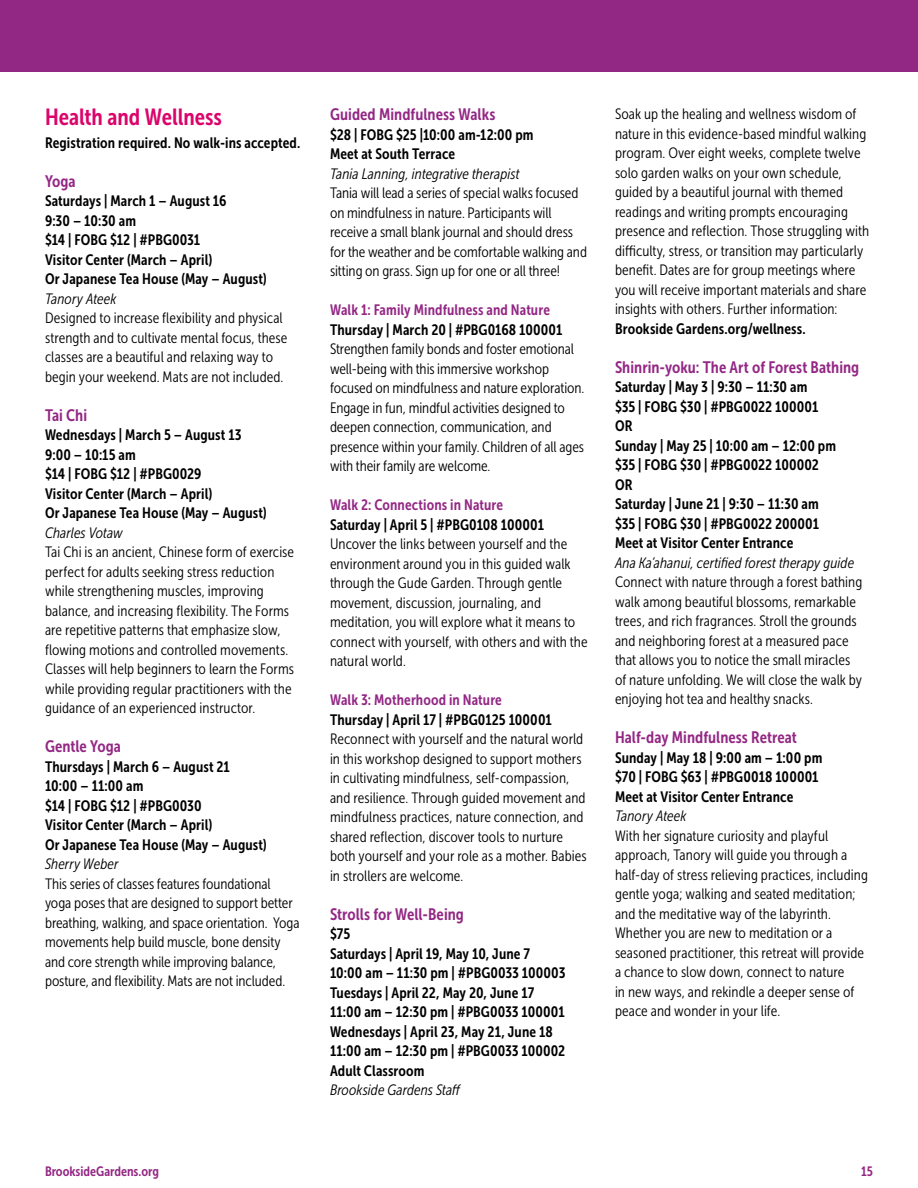
<style>
.page{position:relative;width:918px;height:1188px;background:#fff}
.page>*{position:absolute;margin:0;border:0;box-sizing:border-box;transform-origin:0 0}
.t1{font:23.25px "Museo Sans Cond 700";color:#db046a}
.t2{font:16.5px "Museo Sans Cond 700";letter-spacing:.005em;color:#932784}
.t3{font:15px/19.5px "Museo Sans Cond 300";letter-spacing:.005em;color:#000}
.t4{font:15px/19.5px "Museo Sans Cond 700";letter-spacing:.005em;color:#000}
.t5{font:italic 15px "Museo Sans Cond 300";letter-spacing:.005em;color:#000}
.t6{font:15px "Museo Sans Cond 700";letter-spacing:.005em;color:#932784}
.t7{font:13.5px "Museo Sans Cond 700";color:#932784}
.s1{font-family:"Museo Sans Cond 700"}
</style>
<div class="page">
<div style="left:0;top:0;width:918px;height:72px;background:#932784"></div>
<h3 class="t1" style="left:45px;top:104px;width:178px">Health and Wellness</h3>
<p class="t4" style="left:45px;top:133px;width:257px">Registration required. No walk-ins accepted.</p>
<p class="t2" style="left:45px;top:172px;width:32px">Yoga</p>
<p class="t4" style="left:45px;top:192px;width:183px">Saturdays | March 1 – August 16</p>
<p class="t4" style="left:45px;top:211px;width:93px">9:30 – 10:30 am</p>
<p class="t4" style="left:45px;top:231px;width:157px">$14 | FOBG $12 | #PBG0031</p>
<p class="t4" style="left:45px;top:250px;width:223px">Visitor Center (March – April)<br>Or Japanese Tea House (May – August)</p>
<p class="t5" style="left:45px;top:291px;width:73px">Tanory Ateek</p>
<p class="t3" style="left:45px;top:309px;width:244px">Designed to increase flexibility and physical strength and to cultivate mental focus, these classes are a beautiful and relaxing way to begin your weekend. Mats are not included.</p>
<p class="t2" style="left:45px;top:406px;width:44px">Tai Chi</p>
<p class="t4" style="left:45px;top:426px;width:198px">Wednesdays | March 5 – August 13</p>
<p class="t4" style="left:45px;top:445px;width:92px">9:00 – 10:15 am</p>
<p class="t4" style="left:45px;top:465px;width:158px">$14 | FOBG $12 | #PBG0029</p>
<p class="t4" style="left:45px;top:484px;width:169px">Visitor Center (March – April)</p>
<p class="t4" style="left:45px;top:504px;width:223px">Or Japanese Tea House (May – August)</p>
<p class="t5" style="left:45px;top:525px;width:79px">Charles Votaw</p>
<p class="t3" style="left:45px;top:543px;width:251px">Tai Chi is an ancient, Chinese form of exercise perfect for adults seeking stress reduction while strengthening muscles, improving balance, and increasing flexibility. The Forms are repetitive patterns that emphasize slow, flowing motions and controlled movements.<br>Classes will help beginners to learn the Forms while providing regular practitioners with the guidance of an experienced instructor.</p>
<p class="t2" style="left:45px;top:738px;width:77px">Gentle Yoga</p>
<p class="t4" style="left:45px;top:757px;width:186px">Thursdays | March 6 – August 21</p>
<p class="t4" style="left:45px;top:777px;width:100px">10:00 – 11:00 am</p>
<p class="t4" style="left:45px;top:796px;width:158px">$14 | FOBG $12 | #PBG0030</p>
<p class="t4" style="left:45px;top:816px;width:223px">Visitor Center (March – April)<br>Or Japanese Tea House (May – August)</p>
<p class="t5" style="left:45px;top:856px;width:75px">Sherry Weber</p>
<p class="t3" style="left:45px;top:874px;width:256px">This series of classes features foundational yoga poses that are designed to support better breathing, walking, and space orientation. Yoga movements help build muscle, bone density and core strength while improving balance, posture, and flexibility. Mats are not included.</p>
<p class="t2" style="left:330px;top:105px;width:167px">Guided Mindfulness Walks</p>
<p class="t4" style="left:330px;top:125px;width:205px">$28 | FOBG $25 |10:00 am-12:00 pm<br>Meet at South Terrace</p>
<p class="t5" style="left:330px;top:166px;width:191px">Tania Lanning, integrative therapist</p>
<p class="t3" style="left:330px;top:184px;width:259px">Tania will lead a series of special walks focused on mindfulness in nature. Participants will receive a small blank journal and should dress for the weather and be comfortable walking and sitting on grass. Sign up for one or all three!</p>
<p class="t6" style="left:330px;top:302px;width:222px">Walk 1: Family Mindfulness and Nature</p>
<p class="t4" style="left:330px;top:320px;width:234px">Thursday | March 20 | #PBG0168 100001</p>
<p class="t3" style="left:330px;top:340px;width:256px">Strengthen family bonds and foster emotional well-being with this immersive workshop focused on mindfulness and nature exploration.<br>Engage in fun, mindful activities designed to deepen connection, communication, and presence within your family. Children of all ages with their family are welcome.</p>
<p class="t6" style="left:330px;top:497px;width:175px">Walk 2: Connections in Nature</p>
<p class="t4" style="left:330px;top:515px;width:216px">Saturday | April 5 | #PBG0108 100001</p>
<p class="t3" style="left:330px;top:535px;width:259px">Uncover the links between yourself and the environment around you in this guided walk through the Gude Garden. Through gentle movement, discussion, journaling, and meditation, you will explore what it means to connect with yourself, with others and with the natural world.</p>
<p class="t6" style="left:330px;top:692px;width:173px">Walk 3: Motherhood in Nature</p>
<p class="t4" style="left:330px;top:710px;width:223px">Thursday | April 17 | #PBG0125 100001</p>
<p class="t3" style="left:330px;top:730px;width:258px">Reconnect with yourself and the natural world in this workshop designed to support mothers in cultivating mindfulness, self-compassion, and resilience. Through guided movement and mindfulness practices, nature connection, and shared reflection, discover tools to nurture both yourself and your role as a mother. Babies in strollers are welcome.</p>
<p class="t2" style="left:330px;top:905px;width:136px">Strolls for Well-Being</p>
<p class="t4" style="left:330px;top:924px;width:22px">$75</p>
<p class="t4" style="left:330px;top:944px;width:202px">Saturdays | April 19, May 10, June 7</p>
<p class="t4" style="left:330px;top:963px;width:237px">10:00 am – 11:30 pm | #PBG0033 100003</p>
<p class="t4" style="left:330px;top:983px;width:206px">Tuesdays | April 22, May 20, June 17</p>
<p class="t4" style="left:330px;top:1002px;width:236px">11:00 am – 12:30 pm | #PBG0033 100001</p>
<p class="t4" style="left:330px;top:1022px;width:224px">Wednesdays | April 23, May 21, June 18</p>
<p class="t4" style="left:330px;top:1041px;width:237px">11:00 am – 12:30 pm | #PBG0033 100002</p>
<p class="t4" style="left:330px;top:1061px;width:96px">Adult Classroom</p>
<p class="t5" style="left:330px;top:1082px;width:133px">Brookside Gardens Staff</p>
<p class="t3" style="left:615px;top:104px;width:256px">Soak up the healing and wellness wisdom of nature in this evidence-based mindful walking program. Over eight weeks, complete twelve solo garden walks on your own schedule, guided by a beautiful journal with themed readings and writing prompts encouraging presence and reflection. Those struggling with difficulty, stress, or transition may particularly benefit. Dates are for group meetings where you will receive important materials and share insights with others. Further information:<br><span class="s1">Brookside Gardens.org/wellness.</span></p>
<p class="t2" style="left:615px;top:358px;width:246px">Shinrin-yoku: The Art of Forest Bathing</p>
<p class="t4" style="left:615px;top:377px;width:194px">Saturday | May 3 | 9:30 – 11:30 am</p>
<p class="t4" style="left:615px;top:397px;width:205px">$35 | FOBG $30 | #PBG0022 100001</p>
<p class="t4" style="left:615px;top:416px;width:19px">OR</p>
<p class="t4" style="left:615px;top:436px;width:223px">Sunday | May 25 | 10:00 am – 12:00 pm</p>
<p class="t4" style="left:615px;top:455px;width:205px">$35 | FOBG $30 | #PBG0022 100002</p>
<p class="t4" style="left:615px;top:475px;width:19px">OR</p>
<p class="t4" style="left:615px;top:494px;width:205px">Saturday | June 21 | 9:30 – 11:30 am</p>
<p class="t4" style="left:615px;top:514px;width:206px">$35 | FOBG $30 | #PBG0022 200001</p>
<p class="t4" style="left:615px;top:533px;width:180px">Meet at Visitor Center Entrance</p>
<p class="t5" style="left:615px;top:555px;width:241px">Ana Ka’ahanui, certified forest therapy guide</p>
<p class="t3" style="left:615px;top:572px;width:249px">Connect with nature through a forest bathing walk among beautiful blossoms, remarkable trees, and rich fragrances. Stroll the grounds and neighboring forest at a measured pace that allows you to notice the small miracles of nature unfolding. We will close the walk by enjoying hot tea and healthy snacks.</p>
<p class="t2" style="left:615px;top:728px;width:183px">Half-day Mindfulness Retreat</p>
<p class="t4" style="left:615px;top:748px;width:209px">Sunday | May 18 | 9:00 am – 1:00 pm</p>
<p class="t4" style="left:615px;top:767px;width:205px">$70 | FOBG $63 | #PBG0018 100001</p>
<p class="t4" style="left:615px;top:787px;width:180px">Meet at Visitor Center Entrance</p>
<p class="t5" style="left:615px;top:808px;width:73px">Tanory Ateek</p>
<p class="t3" style="left:615px;top:826px;width:254px">With her signature curiosity and playful approach, Tanory will guide you through a half-day of stress relieving practices, including gentle yoga; walking and seated meditation; and the meditative way of the labyrinth.<br>Whether you are new to meditation or a seasoned practitioner, this retreat will provide a chance to slow down, connect to nature<br>in new ways, and rekindle a deeper sense of peace and wonder in your life.</p>
<p class="t7" style="left:45px;top:1164px;width:116px">BrooksideGardens.org</p>
<p class="t7" style="left:861px;top:1164px;width:13px">15</p>
</div>
